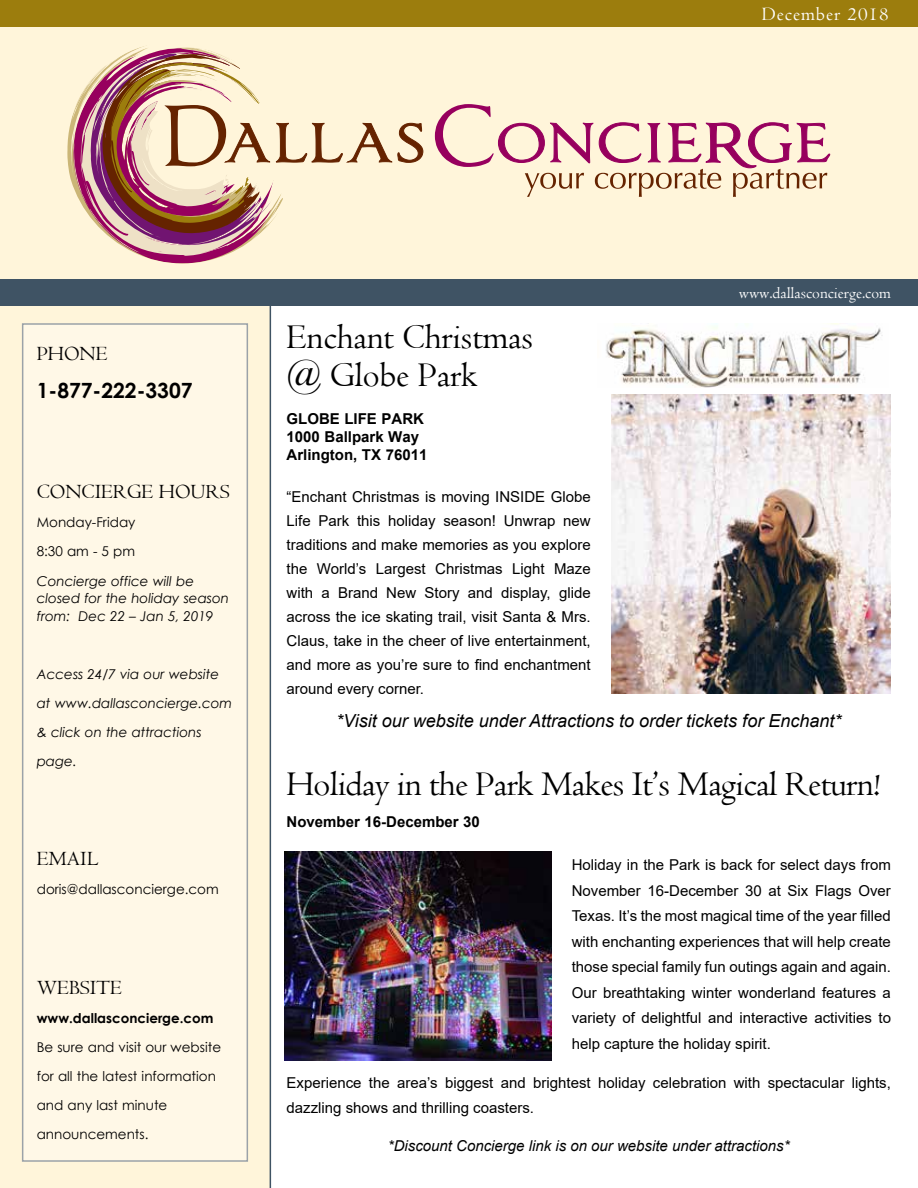
<style>
.page{position:relative;width:918px;height:1188px;background:#fff}
.page>*{position:absolute;margin:0;border:0;box-sizing:border-box;transform-origin:0 0}
.t1{font:36px/37.5px "Centaur";letter-spacing:-.02em;color:#000}
.t2{font:21px "Centaur";color:#000}
.t3{font:700 21px "Century Gothic";color:#000}
.t4{font:19.5px "Centaur";letter-spacing:.05em;color:#fff}
.t5{font:italic 18px "Arial";color:#000}
.t6{font:16.5px "Centaur";color:#fff}
.t7{font:15px/24px "Arial";color:#000;text-align:justify}
.t8{font:700 15px/18px "Arial";color:#000}
.t9{font:italic 15px "Arial";color:#000}
.t10{font:italic 13.5px/29px "Century Gothic";color:#000}
.t11{font:13.5px/29px "Century Gothic";color:#000}
.t12{font:700 13.5px "Century Gothic";color:#000}
</style>
<div class="page">
<div style="left:0;top:12px;width:918px;height:274px;background:#fff5da"></div>
<svg style="left:129px;top:48px;width:94px;height:215px"></svg>
<svg style="left:67px;top:52px;width:357px;height:204px"></svg>
<svg style="left:435px;top:104px;width:395px;height:93px"></svg>
<div style="left:0;top:295px;width:270px;height:893px;background:#fff5da"></div>
<hr style="left:270px;top:292px;width:1px;height:896px;background:#3f5364">
<div style="left:0;top:279px;width:918px;height:27px;background:#3f5364"></div>
<div style="left:0;top:0;width:918px;height:27px;background:#9c7d0d"></div>
<div style="left:22px;top:323px;width:226px;height:839px;background:#fff8e7;border:2px solid #9ba2a8"></div>
<img style="left:611px;top:395px;width:280px;height:299px">
<img style="left:606px;top:323px;width:277px;height:65px">
<img style="left:285px;top:851px;width:266px;height:210px">
<h3 class="t4" style="left:762px;top:2px;width:128px">December 2018</h3>
<h2 class="t2" style="left:37px;top:341px;width:72px">PHONE</h2>
<h2 class="t3" style="left:37px;top:377px;width:157px">1-877-222-3307</h2>
<h2 class="t2" style="left:37px;top:479px;width:194px">CONCIERGE HOURS</h2>
<p class="t11" style="left:37px;top:507px;width:100px">Monday-Friday<br>8:30 am - 5 pm</p>
<p class="t10" style="left:37px;top:572px;width:194px;line-height:17.2px">Concierge office will be closed for the holiday season from: Dec 22 – Jan 5, 2019</p>
<p class="t10" style="left:37px;top:659px;width:197px">Access 24/7 via our website at www.dallasconcierge.com &amp; click on the attractions page.</p>
<h2 class="t2" style="left:37px;top:846px;width:63px">EMAIL</h2>
<p class="t11" style="left:37px;top:875px;width:184px">doris@dallasconcierge.com</p>
<h2 class="t2" style="left:37px;top:975px;width:87px">WEBSITE</h2>
<p class="t12" style="left:37px;top:1009px;width:178px">www.dallasconcierge.com</p>
<p class="t11" style="left:37px;top:1032px;width:186px">Be sure and visit our website for all the latest information and any last minute announcements.</p>
<p class="t6" style="left:739px;top:283px;width:154px">www.dallasconcierge.com</p>
<h1 class="t1" style="left:287px;top:318px;width:248px">Enchant Christmas @ Globe Park</h1>
<p class="t8" style="left:287px;top:410px;width:142px">GLOBE LIFE PARK<br>1000 Ballpark Way<br>Arlington, TX 76011</p>
<p class="t7" style="left:287px;top:484px;width:306px">“Enchant Christmas is moving INSIDE Globe Life Park this holiday season! Unwrap new traditions and make memories as you explore the World’s Largest Christmas Light Maze with a Brand New Story and display, glide across the ice skating trail, visit Santa &amp; Mrs.<br>Claus, take in the cheer of live entertainment, and more as you’re sure to find enchantment around every corner.</p>
<p class="t5" style="left:336px;top:709px;width:507px">*Visit our website under Attractions to order tickets for Enchant*</p>
<h1 class="t1" style="left:287px;top:765px;width:595px">Holiday in the Park Makes It’s Magical Return!</h1>
<p class="t8" style="left:287px;top:813px;width:195px">November 16-December 30</p>
<p class="t7" style="left:572px;top:852px;width:321px;line-height:25.5px">Holiday in the Park is back for select days from November 16-December 30 at Six Flags Over Texas. It’s the most magical time of the year filled with enchanting experiences that will help create those special family fun outings again and again.<br>Our breathtaking winter wonderland features a variety of delightful and interactive activities to help capture the holiday spirit.</p>
<p class="t7" style="left:287px;top:1070px;width:606px;line-height:25.5px">Experience the area’s biggest and brightest holiday celebration with spectacular lights, dazzling shows and thrilling coasters.</p>
<p class="t9" style="left:388px;top:1136px;width:403px">*Discount Concierge link is on our website under attractions*</p>
</div>
